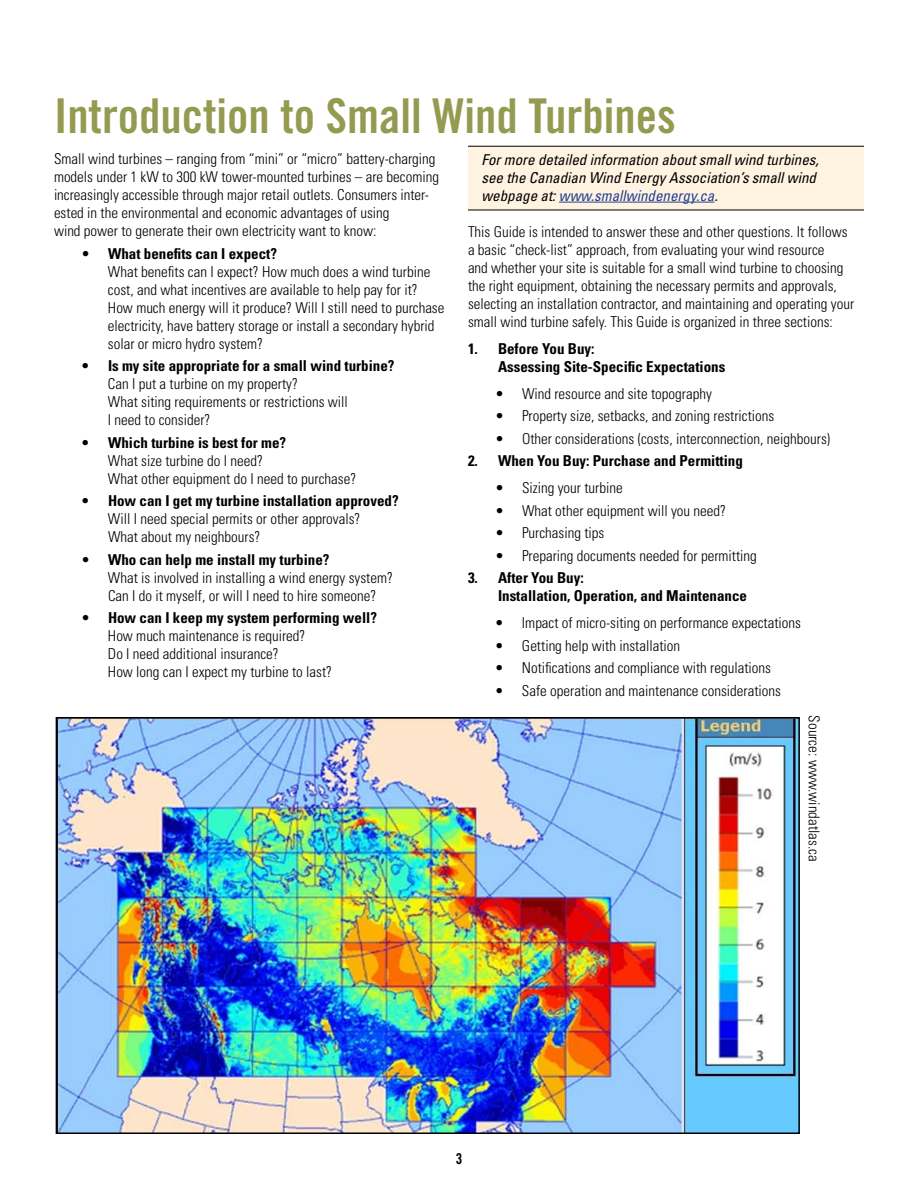
<style>
.page{position:relative;width:918px;height:1188px;background:#fff}
.page>*{position:absolute;margin:0;border:0;box-sizing:border-box;transform-origin:0 0}
.t1{font:48px "Trade Gothic Bold Cond Twenty";color:#949b51}
.t2{font:300 condensed 15px/18px "Univers";color:#000}
.t3{font:700 condensed 15px/18px "Univers";color:#000}
.t4{font:italic condensed 15px/18px "Univers";color:#000}
.s1{font-weight:700}
.s2{color:#24408f}
</style>
<div class="page">
<div style="left:468px;top:146px;width:396px;height:65px;background:#fff3e2"></div>
<hr style="left:468px;top:146px;width:396px;height:1px;background:#000">
<hr style="left:468px;top:210px;width:396px;height:1px;background:#000">
<hr style="left:559px;top:202px;width:155px;height:1px;background:#24408f">
<img style="left:59px;top:720px;width:738px;height:411px">
<div style="left:56px;top:717px;width:744px;height:417px;border:2px solid #000"></div>
<h1 class="t1" style="left:54px;top:87px;width:623px">Introduction to Small Wind Turbines</h1>
<p class="t2" style="left:54px;top:150px;width:387px">Small wind turbines – ranging from “mini” or “micro” battery-charging models under 1 kW to 300 kW tower-mounted turbines – are becoming increasingly accessible through major retail outlets. Consumers inter&shy;ested in the environmental and economic advantages of using<br>wind power to generate their own electricity want to know:</p>
<p class="t2" style="left:108px;top:244px;width:338px;text-indent:-27px">• <span class="s1">What benefits can I expect?<br></span>What benefits can I expect? How much does a wind turbine cost, and what incentives are available to help pay for it?<br>How much energy will it produce? Will I still need to purchase electricity, have battery storage or install a secondary hybrid solar or micro hydro system?</p>
<p class="t2" style="left:108px;top:357px;width:288px;text-indent:-27px">• <span class="s1">Is my site appropriate for a small wind turbine?<br></span>Can I put a turbine on my property?<br>What siting requirements or restrictions will<br>I need to consider?</p>
<p class="t2" style="left:108px;top:433px;width:250px;text-indent:-27px">• <span class="s1">Which turbine is best for me?<br></span>What size turbine do I need?<br>What other equipment do I need to purchase?</p>
<p class="t2" style="left:108px;top:492px;width:292px;text-indent:-27px">• <span class="s1">How can I get my turbine installation approved?<br></span>Will I need special permits or other approvals?<br>What about my neighbours?</p>
<p class="t2" style="left:108px;top:550px;width:286px;text-indent:-27px">• <span class="s1">Who can help me install my turbine?<br></span>What is involved in installing a wind energy system?<br>Can I do it myself, or will I need to hire someone?</p>
<p class="t2" style="left:108px;top:609px;width:271px;text-indent:-27px">• <span class="s1">How can I keep my system performing well?<br></span>How much maintenance is required?<br>Do I need additional insurance?<br>How long can I expect my turbine to last?</p>
<p class="t4" style="left:482px;top:150px;width:339px">For more detailed information about small wind turbines, see the Canadian Wind Energy Association’s small wind webpage at: <span class="s2">www.smallwindenergy.ca</span>.</p>
<p class="t2" style="left:468px;top:222px;width:388px">This Guide is intended to answer these and other questions. It follows a basic “check-list” approach, from evaluating your wind resource<br>and whether your site is suitable for a small wind turbine to choosing the right equipment, obtaining the necessary permits and approvals, selecting an installation contractor, and maintaining and operating your small wind turbine safely. This Guide is organized in three sections:</p>
<p class="t3" style="left:498px;top:339px;width:229px;text-indent:-30px">1. Before You Buy:<br>Assessing Site-Specific Expectations</p>
<p class="t2" style="left:495px;top:384px;width:218px">• Wind resource and site topography</p>
<p class="t2" style="left:495px;top:407px;width:281px">• Property size, setbacks, and zoning restrictions</p>
<p class="t2" style="left:495px;top:429px;width:337px">• Other considerations (costs, interconnection, neighbours)</p>
<p class="t3" style="left:468px;top:452px;width:276px">2. When You Buy: Purchase and Permitting</p>
<p class="t2" style="left:495px;top:479px;width:129px">• Sizing your turbine</p>
<p class="t2" style="left:495px;top:501px;width:233px">• What other equipment will you need?</p>
<p class="t2" style="left:495px;top:524px;width:111px">• Purchasing tips</p>
<p class="t2" style="left:495px;top:546px;width:263px">• Preparing documents needed for permitting</p>
<p class="t3" style="left:498px;top:569px;width:251px;text-indent:-30px">3. After You Buy:<br>Installation, Operation, and Maintenance</p>
<p class="t2" style="left:495px;top:614px;width:308px">• Impact of micro-siting on performance expectations</p>
<p class="t2" style="left:495px;top:636px;width:187px">• Getting help with installation</p>
<p class="t2" style="left:495px;top:659px;width:278px">• Notifications and compliance with regulations</p>
<p class="t2" style="left:495px;top:681px;width:288px">• Safe operation and maintenance considerations</p>
<p class="t2" style="left:823px;top:715px;width:147px;rotate:90deg">Source: www.windatlas.ca</p>
</div>
